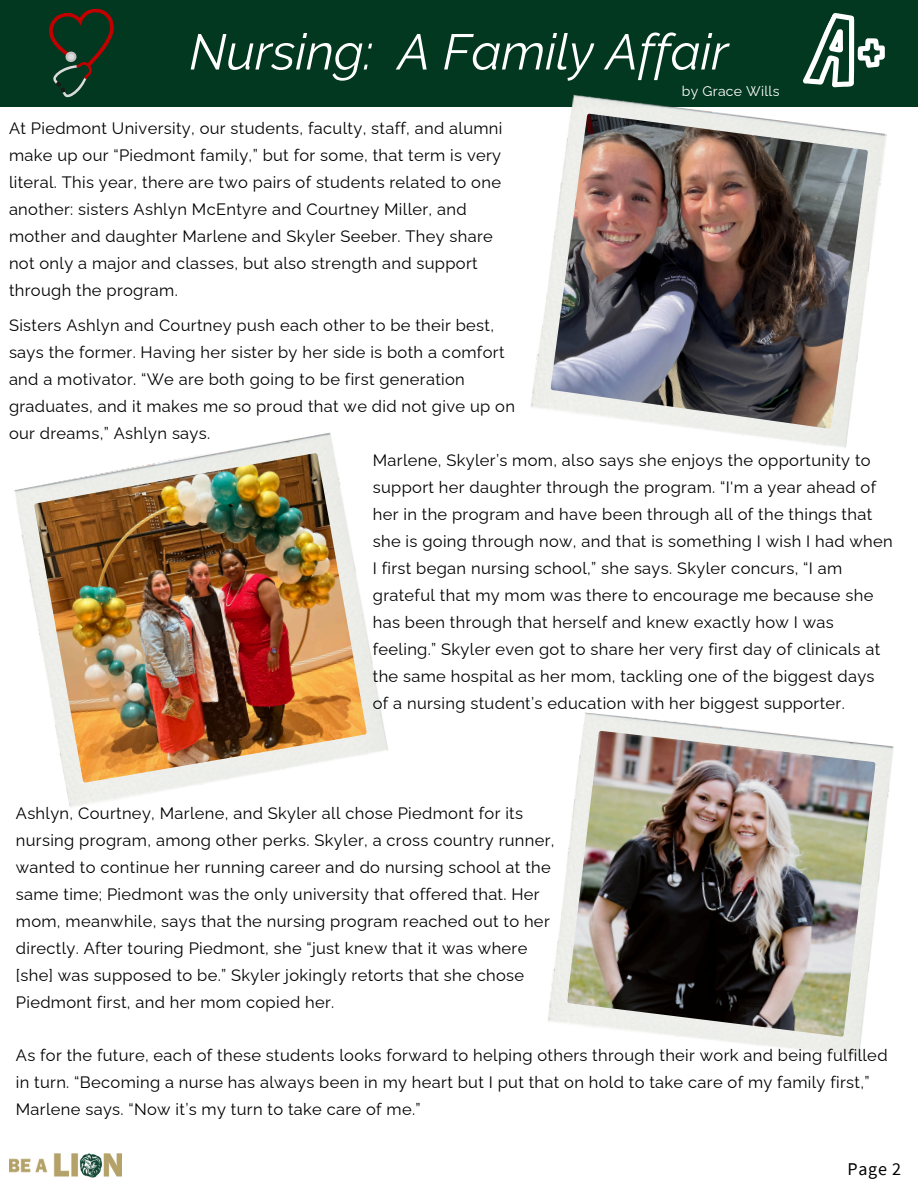
<style>
.page{position:relative;width:918px;height:1188px;background:#fff}
.page>*{position:absolute;margin:0;border:0;box-sizing:border-box;transform-origin:0 0}
.t1{font:italic 50.1px "Raleway";color:#fff}
.t2{font:18px "Source Sans Pro";color:#000}
.t3{font:16.5px/27px "Raleway";letter-spacing:.02em;color:#000}
.t4{font:13.95px "Raleway";letter-spacing:.02em;color:#fff}
</style>
<div class="page">
<img style="left:9px;top:1154px;width:113px;height:23px">
<div style="left:0;top:0;width:918px;height:106px;background:#02381f"></div>
<svg style="left:803px;top:13px;width:82px;height:75px"></svg>
<svg style="left:49px;top:8px;width:65px;height:90px"></svg>
<img style="left:530px;top:94px;width:357px;height:354px">
<img style="left:550px;top:114px;width:318px;height:315px">
<img style="left:548px;top:712px;width:346px;height:345px">
<img style="left:567px;top:731px;width:309px;height:306px">
<img style="left:14px;top:432px;width:374px;height:375px">
<img style="left:34px;top:453px;width:333px;height:330px">
<h1 class="t1" style="left:189px;top:22px;width:541px">Nursing: A Family Affair</h1>
<p class="t4" style="left:682px;top:83px;width:99px">by Grace Wills</p>
<h2 class="t3" style="left:9px;top:115px;width:495px">At Piedmont University, our students, faculty, staff, and alumni make up our “Piedmont family,” but for some, that term is very literal. This year, there are two pairs of students related to one another: sisters Ashlyn McEntyre and Courtney Miller, and mother and daughter Marlene and Skyler Seeber. They share not only a major and classes, but also strength and support through the program.</h2>
<h2 class="t3" style="left:9px;top:311px;width:508px">Sisters Ashlyn and Courtney push each other to be their best, says the former. Having her sister by her side is both a comfort and a motivator. “We are both going to be first generation graduates, and it makes me so proud that we did not give up on our dreams,” Ashlyn says.</h2>
<p class="t3" style="left:373px;top:446px;width:521px">Marlene, Skyler’s mom, also says she enjoys the opportunity to support her daughter through the program. “I'm a year ahead of her in the program and have been through all of the things that she is going through now, and that is something I wish I had when I first began nursing school,” she says. Skyler concurs, “I am grateful that my mom was there to encourage me because she has been through that herself and knew exactly how I was feeling.” Skyler even got to share her very first day of clinicals at the same hospital as her mom, tackling one of the biggest days of a nursing student’s education with her biggest supporter.</p>
<p class="t3" style="left:16px;top:800px;width:540px">Ashlyn, Courtney, Marlene, and Skyler all chose Piedmont for its nursing program, among other perks. Skyler, a cross country runner, wanted to continue her running career and do nursing school at the same time; Piedmont was the only university that offered that. Her mom, meanwhile, says that the nursing program reached out to her directly. After touring Piedmont, she “just knew that it was where [she] was supposed to be.” Skyler jokingly retorts that she chose Piedmont first, and her mom copied her.</p>
<h2 class="t3" style="left:16px;top:1041px;width:873px">As for the future, each of these students looks forward to helping others through their work and being fulfilled in turn. “Becoming a nurse has always been in my heart but I put that on hold to take care of my family first,”<br>Marlene says. “Now it’s my turn to take care of me.”</h2>
<p class="t2" style="left:848px;top:1157px;width:55px">Page 2</p>
</div>
